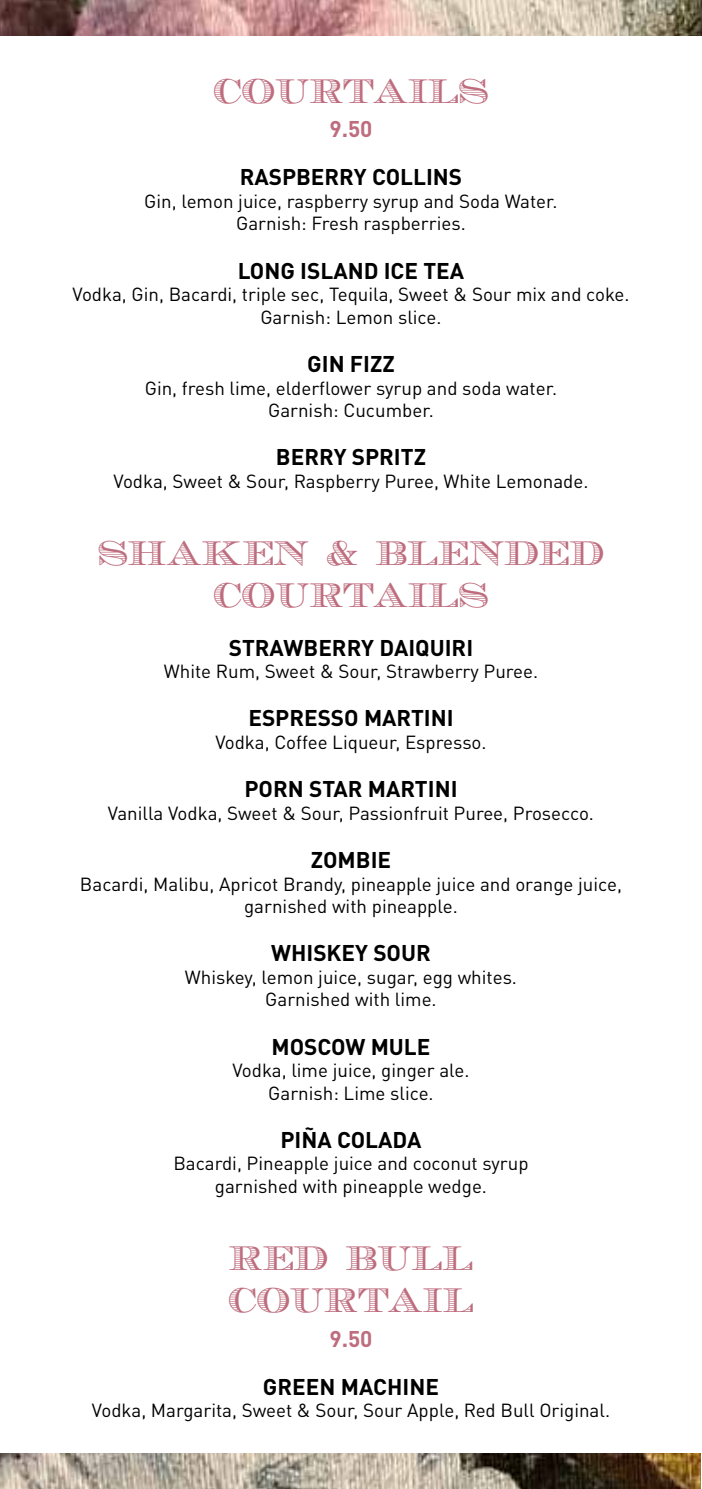
<style>
.page{position:relative;width:702px;height:1489px;background:#fff}
.page>*{position:absolute;margin:0;border:0;box-sizing:border-box;transform-origin:0 0}
.t1{font:35px/42px "Ecuyer DAX";color:#be6d7e;text-align:center}
.t2{font:700 22.5px "DIN Pro";color:#000}
.t3{font:700 22.5px "DIN Pro";color:#be6d7e}
.t4{font:18.75px/22.5px "DIN Pro";color:#000;text-align:center}
</style>
<div class="page">
<img style="left:0;top:0;width:702px;height:35px">
<img style="left:0;top:1453px;width:700px;height:35px">
<h1 class="t1" style="left:213px;top:73px;width:276px">COURTAILS</h1>
<p class="t3" style="left:329px;top:110px;width:45px">9.50</p>
<p class="t2" style="left:240px;top:158px;width:224px">RASPBERRY COLLINS</p>
<p class="t4" style="left:144px;top:188px;width:415px">Gin, lemon juice, raspberry syrup and Soda Water.<br>Garnish: Fresh raspberries.</p>
<p class="t2" style="left:238px;top:252px;width:228px">LONG ISLAND ICE TEA</p>
<p class="t4" style="left:73px;top:281px;width:558px">Vodka, Gin, Bacardi, triple sec, Tequila, Sweet &amp; Sour mix and coke.<br>Garnish: Lemon slice.</p>
<p class="t2" style="left:307px;top:345px;width:89px">GIN FIZZ</p>
<p class="t4" style="left:145px;top:374px;width:414px">Gin, fresh lime, elderflower syrup and soda water.<br>Garnish: Cucumber.</p>
<p class="t2" style="left:276px;top:438px;width:152px">BERRY SPRITZ</p>
<p class="t4" style="left:113px;top:468px;width:476px">Vodka, Sweet &amp; Sour, Raspberry Puree, White Lemonade.</p>
<h1 class="t1" style="left:98px;top:535px;width:507px">SHAKEN &amp; BLENDED<br>COURTAILS</h1>
<p class="t2" style="left:229px;top:628px;width:246px">STRAWBERRY DAIQUIRI</p>
<p class="t4" style="left:164px;top:658px;width:376px">White Rum, Sweet &amp; Sour, Strawberry Puree.</p>
<p class="t2" style="left:248px;top:699px;width:207px">ESPRESSO MARTINI</p>
<p class="t4" style="left:215px;top:729px;width:273px">Vodka, Coffee Liqueur, Espresso.</p>
<p class="t2" style="left:244px;top:770px;width:214px">PORN STAR MARTINI</p>
<p class="t4" style="left:108px;top:799px;width:487px">Vanilla Vodka, Sweet &amp; Sour, Passionfruit Puree, Prosecco.</p>
<p class="t2" style="left:311px;top:841px;width:82px">ZOMBIE</p>
<p class="t4" style="left:80px;top:870px;width:543px">Bacardi, Malibu, Apricot Brandy, pineapple juice and orange juice, garnished with pineapple.</p>
<p class="t2" style="left:271px;top:934px;width:161px">WHISKEY SOUR</p>
<p class="t4" style="left:185px;top:963px;width:333px">Whiskey, lemon juice, sugar, egg whites.<br>Garnished with lime.</p>
<p class="t2" style="left:271px;top:1027px;width:161px">MOSCOW MULE</p>
<p class="t4" style="left:232px;top:1057px;width:239px">Vodka, lime juice, ginger ale.<br>Garnish: Lime slice.</p>
<p class="t2" style="left:280px;top:1120px;width:143px">PIÑA COLADA</p>
<p class="t4" style="left:173px;top:1150px;width:357px">Bacardi, Pineapple juice and coconut syrup garnished with pineapple wedge.</p>
<h1 class="t1" style="left:228px;top:1240px;width:247px;text-align:left">RED BULL<br>COURTAIL</h1>
<p class="t3" style="left:329px;top:1319px;width:45px">9.50</p>
<p class="t2" style="left:263px;top:1367px;width:177px">GREEN MACHINE</p>
<p class="t4" style="left:92px;top:1397px;width:519px">Vodka, Margarita, Sweet &amp; Sour, Sour Apple, Red Bull Original.</p>
</div>
